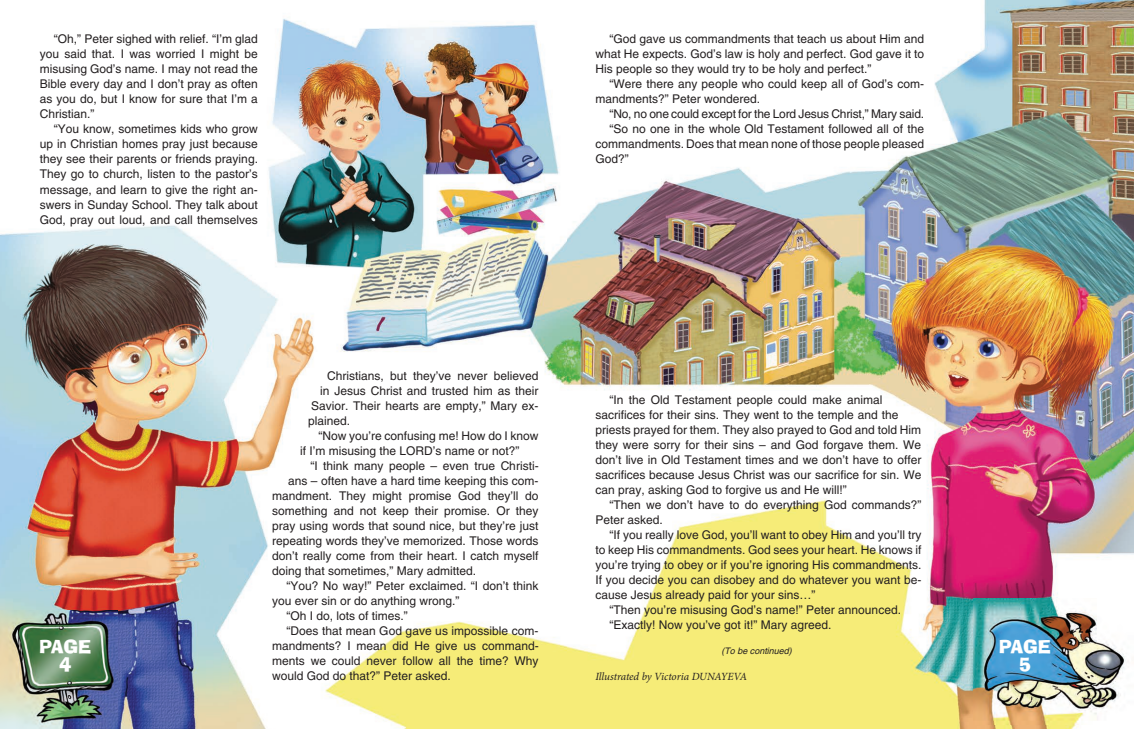
<style>
.page{position:relative;width:1134px;height:729px;background:#fff}
.page>*{position:absolute;margin:0;border:0;box-sizing:border-box;transform-origin:0 0}
.t1{font:18px/18px "PM Ad Lib";color:#fff;text-align:center}
.t2{font:500 12px/15px "PM Letterica";color:#231f20;text-align:justify}
.t3{font:italic 11px "Minion Pro";letter-spacing:-.01em;color:#231f20}
.t4{font:italic 500 9px "PM Letterica";color:#231f20}
</style>
<div class="page">
<img style="left:0;top:0;width:1134px;height:729px">
<img style="left:0;top:610px;width:118px;height:119px">
<img style="left:974px;top:598px;width:160px;height:126px">
<svg style="left:566px;top:0;width:14px;height:1px"></svg>
<svg style="left:566px;top:728px;width:14px;height:1px"></svg>
<p class="t2" style="left:40px;top:32px;width:220px;text-indent:14px">“Oh,” Peter sighed with relief. “I’m glad you said that. I was worried I might be misusing God’s name. I may not read the Bible every day and I don’t pray as often as you do, but I know for sure that I’m a Christian.”</p>
<p class="t2" style="left:40px;top:122px;width:220px;text-indent:14px">“You know, sometimes kids who grow up in Christian homes pray just because they see their parents or friends praying.<br>They go to church, listen to the pastor’s message, and learn to give the right an&shy;swers in Sunday School. They talk about God, pray out loud, and call themselves</p>
<p class="t2" style="left:595px;top:32px;width:330px;text-indent:14px">“God gave us commandments that teach us about Him and what He expects. God’s law is holy and perfect. God gave it to His people so they would try to be holy and perfect.”</p>
<p class="t2" style="left:595px;top:77px;width:330px;text-indent:14px">“Were there any people who could keep all of God’s com&shy;mandments?” Peter wondered.</p>
<p class="t2" style="left:609px;top:107px;width:316px">“No, no one could except for the Lord Jesus Christ,” Mary said.</p>
<p class="t2" style="left:609px;top:122px;width:316px">“So no one in the whole Old Testament followed all of the</p>
<p class="t2" style="left:595px;top:137px;width:330px">commandments. Does that mean none of those people pleased</p>
<p class="t2" style="left:595px;top:152px;width:35px">God?”</p>
<h1 class="t1" style="left:39px;top:636px;width:53px">PAGE<br>4</h1>
<p class="t2" style="left:327px;top:368px;width:213px">Christians, but they’ve never believed</p>
<p class="t2" style="left:320px;top:383px;width:220px">in Jesus Christ and trusted him as their</p>
<p class="t2" style="left:311px;top:398px;width:229px">Savior. Their hearts are empty,” Mary ex-</p>
<p class="t2" style="left:308px;top:413px;width:44px">plained.</p>
<p class="t2" style="left:318px;top:428px;width:222px">“Now you’re confusing me! How do I know</p>
<p class="t2" style="left:300px;top:443px;width:221px">if I’m misusing the LORD’s name or not?”</p>
<p class="t2" style="left:310px;top:458px;width:230px">“I think many people – even true Christi-</p>
<p class="t2" style="left:288px;top:473px;width:252px">ans – often have a hard time keeping this com-</p>
<p class="t2" style="left:272px;top:488px;width:268px">mandment. They might promise God they’ll do</p>
<p class="t2" style="left:272px;top:503px;width:268px">something and not keep their promise. Or they</p>
<p class="t2" style="left:272px;top:518px;width:268px">pray using words that sound nice, but they’re just</p>
<p class="t2" style="left:272px;top:533px;width:268px">repeating words they’ve memorized. Those words</p>
<p class="t2" style="left:272px;top:548px;width:268px">don’t really come from their heart. I catch myself</p>
<p class="t2" style="left:272px;top:563px;width:206px">doing that sometimes,” Mary admitted.</p>
<p class="t2" style="left:286px;top:578px;width:254px">“You? No way!” Peter exclaimed. “I don’t think</p>
<p class="t2" style="left:272px;top:593px;width:189px">you ever sin or do anything wrong.”</p>
<p class="t2" style="left:286px;top:608px;width:123px">“Oh I do, lots of times.”</p>
<p class="t2" style="left:286px;top:623px;width:254px">“Does that mean God gave us impossible com-</p>
<p class="t2" style="left:272px;top:638px;width:268px">mandments? I mean did He give us command-</p>
<p class="t2" style="left:272px;top:653px;width:268px">ments we could never follow all the time? Why</p>
<p class="t2" style="left:272px;top:668px;width:180px">would God do that?” Peter asked.</p>
<p class="t2" style="left:595px;top:392px;width:328px;text-align:left;text-indent:14px">“In the Old Testament people could make animal sacrifices for their sins. They went to the temple and the priests prayed for them. They also prayed to God and told Him they were sorry for their sins – and God forgave them. We don’t live in Old Testament times and we don’t have to offer sacrifices because Jesus Christ was our sacrifice for sin. We can pray, asking God to forgive us and He will!”</p>
<p class="t2" style="left:595px;top:497px;width:327px;text-indent:14px">“Then we don’t have to do everything God commands?”<br>Peter asked.</p>
<p class="t2" style="left:609px;top:527px;width:313px">“If you really love God, you’ll want to obey Him and you’ll try</p>
<p class="t2" style="left:595px;top:542px;width:327px">to keep His commandments. God sees your heart. He knows if</p>
<p class="t2" style="left:595px;top:557px;width:328px">you’re trying to obey or if you’re ignoring His commandments.</p>
<p class="t2" style="left:595px;top:572px;width:328px">If you decide you can disobey and do whatever you want be-</p>
<p class="t2" style="left:595px;top:587px;width:222px">cause Jesus already paid for your sins…”</p>
<p class="t2" style="left:609px;top:602px;width:293px">“Then you’re misusing God’s name!” Peter announced.</p>
<p class="t2" style="left:609px;top:617px;width:224px">“Exactly! Now you’ve got it!” Mary agreed.</p>
<p class="t4" style="left:722px;top:645px;width:72px">(To be continued)</p>
<p class="t3" style="left:595px;top:668px;width:153px">Illustrated by Victoria DUNAYEVA</p>
<h1 class="t1" style="left:999px;top:636px;width:53px">PAGE<br>5</h1>
</div>
